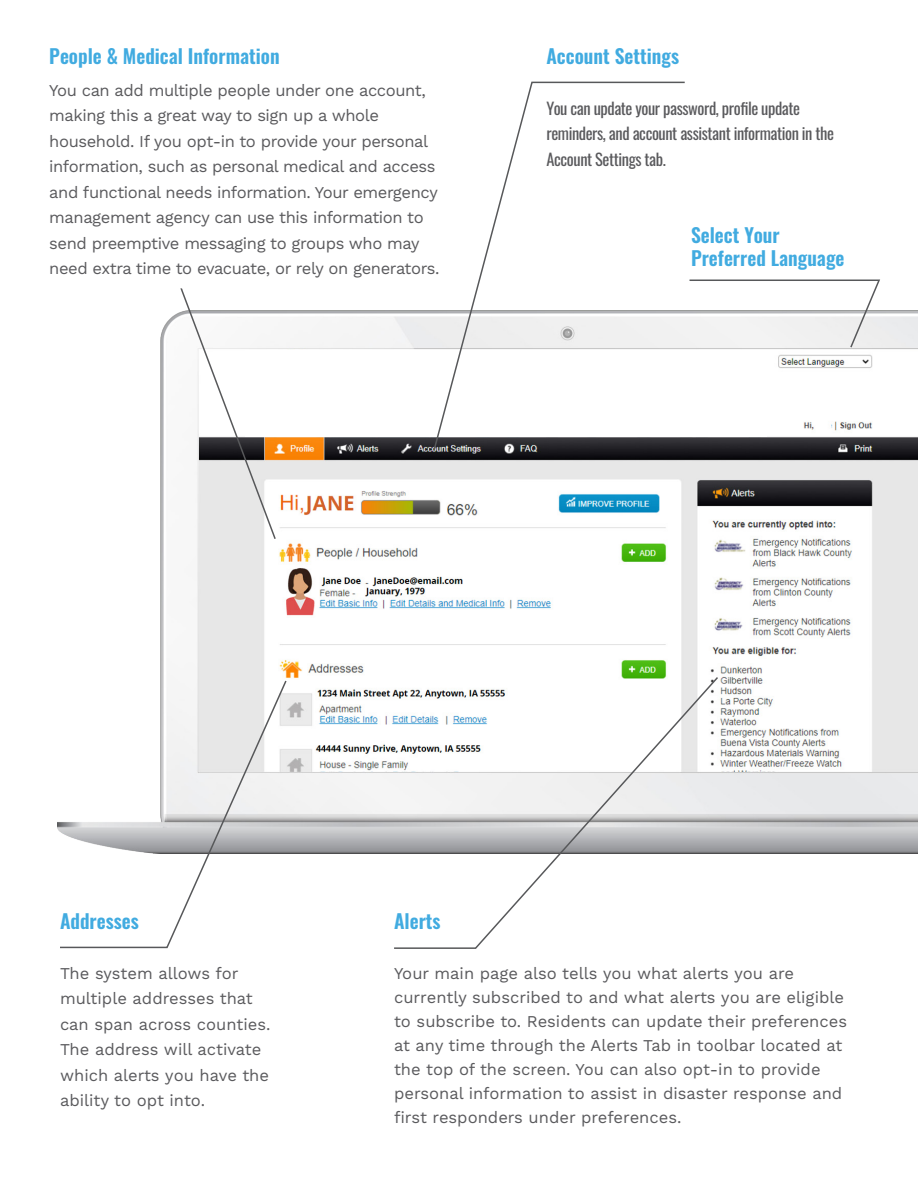
<style>
.page{position:relative;width:918px;height:1188px;background:#fff}
.page>*{position:absolute;margin:0;border:0;box-sizing:border-box;transform-origin:0 0}
.t1{font:600 19.5px "Oswald";color:#41abe0}
.t2{font:16.5px/25.5px "Work Sans";letter-spacing:-.015em;color:#5a5a5d}
.t3{font:16.5px/25.5px "Oswald";letter-spacing:-.025em;color:#5a5a5d}
</style>
<div class="page">
<img style="left:57px;top:310px;width:861px;height:543px">
<div style="left:246px;top:350px;width:521px;height:87px;background:#fff"></div>
<svg style="left:58px;top:679px;width:230px;height:270px"></svg>
<svg style="left:688px;top:279px;width:193px;height:70px"></svg>
<svg style="left:393px;top:675px;width:327px;height:274px"></svg>
<svg style="left:179px;top:288px;width:98px;height:253px"></svg>
<svg style="left:432px;top:81px;width:254px;height:371px"></svg>
<p class="t1" style="left:49px;top:46px;width:232px">People &amp; Medical Information</p>
<p class="t2" style="left:49px;top:78px;width:392px">You can add multiple people under one account, making this a great way to sign up a whole household. If you opt-in to provide your personal information, such as personal medical and access and functional needs information. Your emergency management agency can use this information to send preemptive messaging to groups who may need extra time to evacuate, or rely on generators.</p>
<p class="t1" style="left:546px;top:46px;width:134px">Account Settings</p>
<p class="t3" style="left:546px;top:94px;width:289px">You can update your password, profile update reminders, and account assistant information in the<br>Account Settings tab.</p>
<p class="t1" style="left:691px;top:225px;width:90px">Select Your</p>
<p class="t1" style="left:691px;top:248px;width:155px">Preferred Language</p>
<p class="t1" style="left:60px;top:911px;width:80px">Addresses</p>
<p class="t1" style="left:394px;top:911px;width:48px">Alerts</p>
<p class="t2" style="left:60px;top:961px;width:212px">The system allows for multiple addresses that can span across counties.<br>The address will activate which alerts you have the ability to opt into.</p>
<p class="t2" style="left:394px;top:962px;width:455px;line-height:24px">Your main page also tells you what alerts you are currently subscribed to and what alerts you are eligible to subscribe to. Residents can update their preferences at any time through the Alerts Tab in toolbar located at the top of the screen. You can also opt-in to provide personal information to assist in disaster response and first responders under preferences.</p>
</div>
